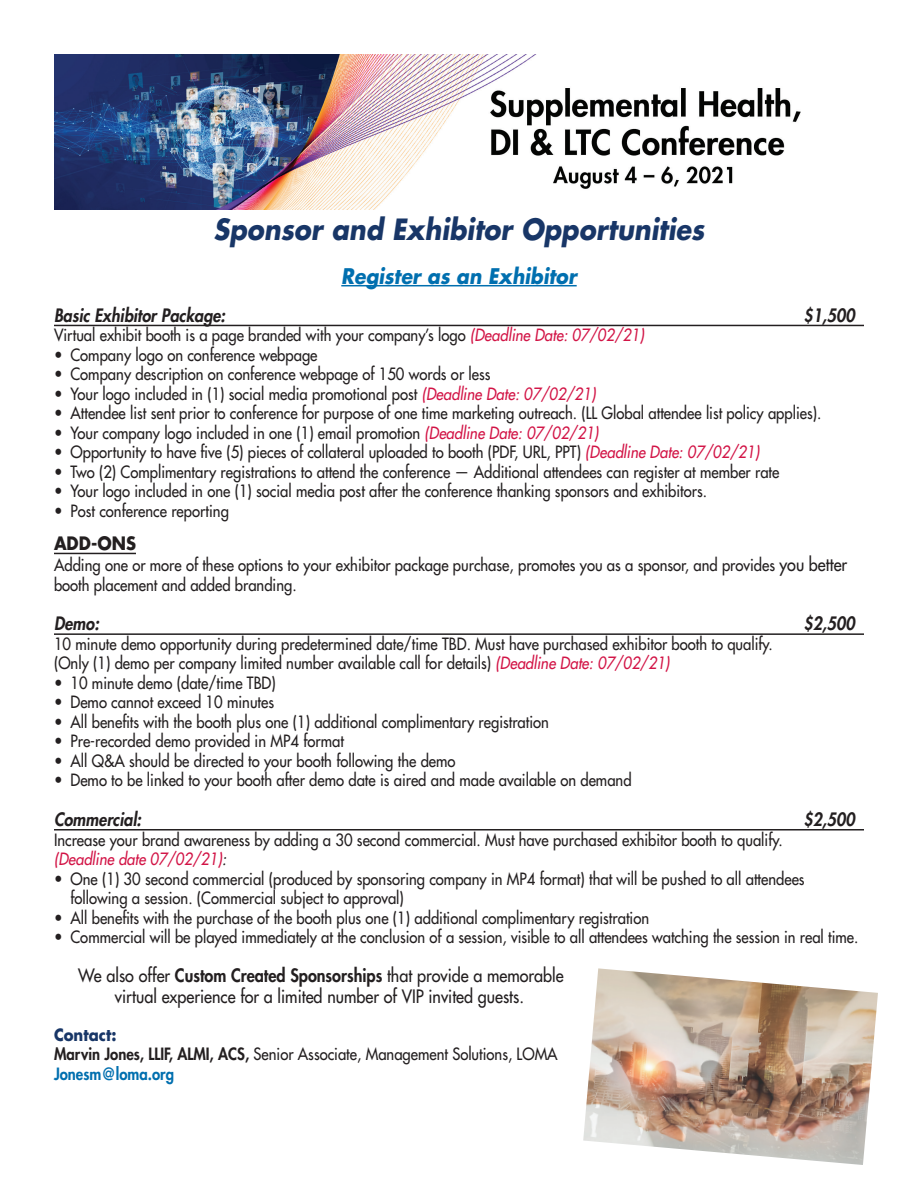
<style>
.page{position:relative;width:918px;height:1188px;background:#fff}
.page>*{position:absolute;margin:0;border:0;box-sizing:border-box;transform-origin:0 0}
.t1{font:italic 700 28.5px "Futura Std";color:#183667;scale:.9 1}
.t2{font:italic 700 21px "Futura Std";color:#006faf;scale:.9 1}
.t3{font:500 18px/21px "Futura Std";color:#231f20;text-align:center;scale:.9 1}
.t4{font:italic 800 18px "Futura Std";color:#231f20;scale:.9 1}
.t5{font:700 18px "Futura Std";color:#231f20;scale:.9 1}
.t6{font:500 16.5px/19.5px "Futura Std";color:#231f20;scale:.9 1}
.s1{font-style:italic;color:#d21446}
.s2{font-size:18px}
.s3{font-style:italic}
.s4{font-weight:800}
.s5{font-weight:700;color:#183667}
.s6{font-weight:800;color:#006faf}
</style>
<div class="page">
<img style="left:54px;top:54px;width:747px;height:156px">
<hr style="left:341px;top:285px;width:236px;height:1px;background:#006faf">
<hr style="left:54px;top:325px;width:810px;height:1px;background:#231f20">
<hr style="left:54px;top:553px;width:82px;height:1px;background:#231f20">
<hr style="left:54px;top:633px;width:810px;height:2px;background:#231f20">
<hr style="left:54px;top:829px;width:810px;height:2px;background:#231f20">
<img style="left:583px;top:968px;width:295px;height:197px">
<h1 class="t1" style="left:214px;top:211px;width:547px">Sponsor and Exhibitor Opportunities</h1>
<p class="t2" style="left:341px;top:262px;width:263px">Register as an Exhibitor</p>
<p class="t4" style="left:54px;top:304px;width:192px">Basic Exhibitor Package:</p>
<p class="t4" style="left:804px;top:304px;width:59px">$1,500</p>
<p class="t6" style="left:54px;top:325px;width:657px">Virtual exhibit booth is a page branded with your company’s logo <span class="s1">(Deadline Date: 07/02/21)</span></p>
<p class="t6" style="left:54px;top:345px;width:294px">• Company logo on conference webpage</p>
<p class="t6" style="left:54px;top:364px;width:486px">• Company description on conference webpage of 150 words or less</p>
<p class="t6" style="left:54px;top:384px;width:604px">• Your logo included in (1) social media promotional post <span class="s1">(Deadline Date: 07/02/21)</span></p>
<p class="t6" style="left:54px;top:403px;width:854px">• Attendee list sent prior to conference for purpose of one time marketing outreach. (LL Global attendee list policy applies).</p>
<p class="t6" style="left:54px;top:423px;width:607px">• Your company logo included in one (1) email promotion <span class="s1">(Deadline Date: 07/02/21)</span></p>
<p class="t6" style="left:54px;top:442px;width:785px">• Opportunity to have five (5) pieces of collateral uploaded to booth (PDF, URL, PPT) <span class="s1">(Deadline Date: 07/02/21)</span></p>
<p class="t6" style="left:54px;top:462px;width:808px">• Two (2) Complimentary registrations to attend the conference — Additional attendees can register at member rate</p>
<p class="t6" style="left:54px;top:481px;width:727px">• Your logo included in one (1) social media post after the conference thanking sponsors and exhibitors.</p>
<p class="t6" style="left:54px;top:501px;width:196px">• Post conference reporting</p>
<p class="t5" style="left:54px;top:531px;width:93px">ADD-ONS</p>
<p class="t6" style="left:54px;top:556px;width:883px">Adding one or more of these options to your exhibitor package purchase, promotes you as a sponsor, and provides <span class="s2">you better </span>booth placement and added branding.</p>
<p class="t4" style="left:54px;top:612px;width:52px">Demo:</p>
<p class="t4" style="left:804px;top:612px;width:59px">$2,500</p>
<p class="t6" style="left:54px;top:634px;width:800px">10 minute demo opportunity during predetermined date/time TBD. Must have purchased exhibitor booth to qualify. (Only (1) demo per company limited number available call for details) <span class="s1">(Deadline Date: 07/02/21)</span></p>
<p class="t6" style="left:54px;top:673px;width:248px">• 10 minute demo (date/time TBD)</p>
<p class="t6" style="left:54px;top:693px;width:246px">• Demo cannot exceed 10 minutes</p>
<p class="t6" style="left:54px;top:712px;width:551px">• All benefits with the booth plus one (1) additional complimentary registration</p>
<p class="t6" style="left:54px;top:732px;width:324px">• Pre-recorded demo provided in MP4 format</p>
<p class="t6" style="left:54px;top:751px;width:448px">• All Q&amp;A should be directed to your booth following the demo</p>
<p class="t6" style="left:54px;top:771px;width:643px">• Demo to be linked to your booth after demo date is aired and made available on demand</p>
<p class="t4" style="left:54px;top:808px;width:98px">Commercial:</p>
<p class="t4" style="left:804px;top:808px;width:59px">$2,500</p>
<p class="t6" style="left:54px;top:830px;width:811px">Increase your brand awareness by adding a 30 second commercial. Must have purchased exhibitor booth to qualify. <span class="s1">(Deadline date 07/02/21)</span><span class="s3">:</span></p>
<p class="t6" style="left:70px;top:869px;width:817px;text-indent:-16px">• One (1) 30 second commercial (produced by sponsoring company in MP4 format) that will be pushed to all attendees following a session. (Commercial subject to approval)</p>
<p class="t6" style="left:54px;top:908px;width:663px">• All benefits with the purchase of the booth plus one (1) additional complimentary registration</p>
<p class="t6" style="left:54px;top:927px;width:895px">• Commercial will be played immediately at the conclusion of a session, visible to all attendees watching the session in real time.</p>
<p class="t3" style="left:78px;top:965px;width:541px">We also offer <span class="s4">Custom Created Sponsorships</span> that provide a memorable virtual experience for a limited number of VIP invited guests.</p>
<p class="t6" style="left:54px;top:1025px;width:561px"><span class="s5">Contact:<br></span><span class="s4">Marvin Jones, LLIF, ALMI, ACS,</span> Senior Associate, Management Solutions, LOMA<br><span class="s6">Jonesm@loma.org</span></p>
</div>
